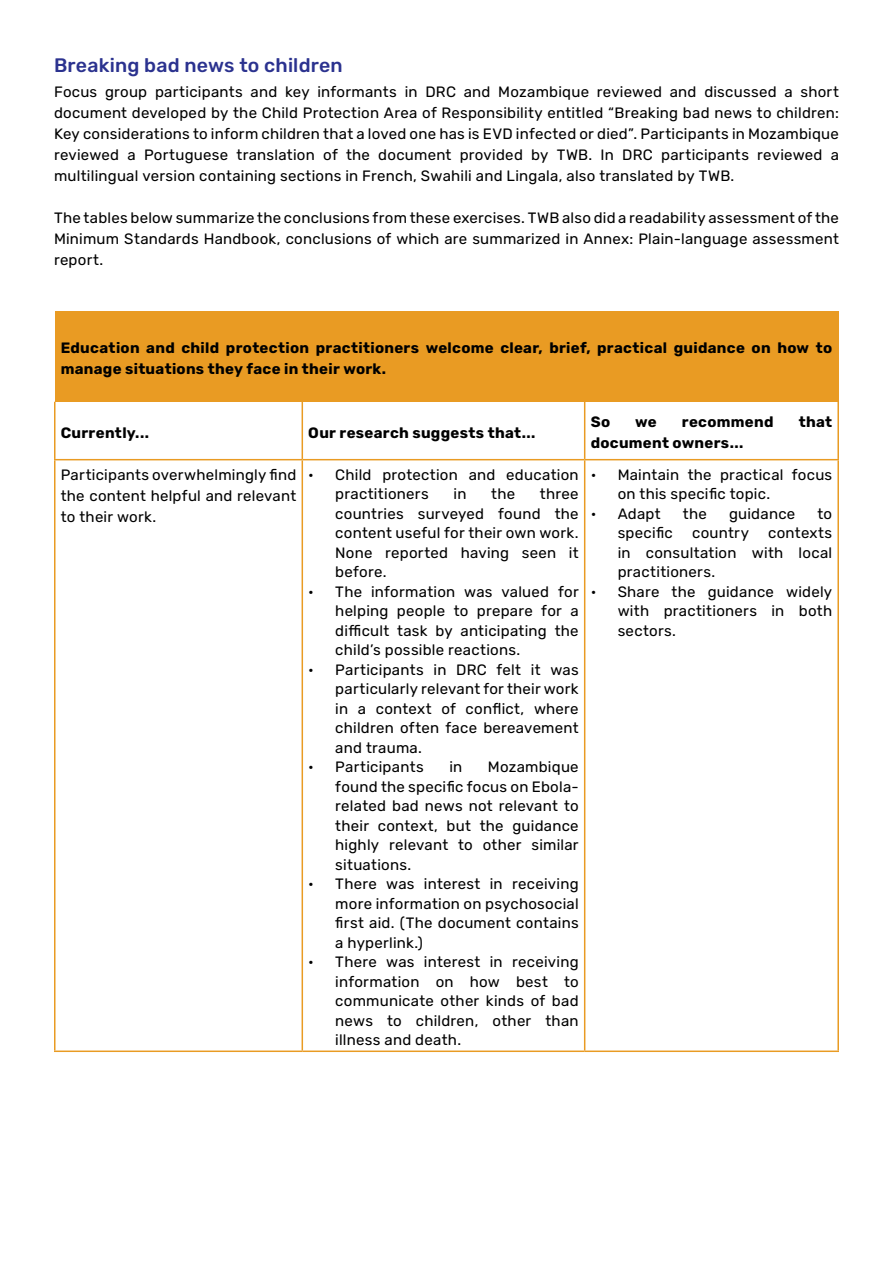
<style>
.page{position:relative;width:893px;height:1263px;background:#fff}
.page>*{position:absolute;margin:0;border:0;box-sizing:border-box;transform-origin:0 0}
.t1{font:500 19.5px "Rubik";letter-spacing:.01em;color:#2b328f}
.t2{font:15px/19.5px "Rubik";letter-spacing:.015em;color:#000;text-align:justify}
.t3{font:700 15px/21px "Rubik";letter-spacing:.02em;color:#000}
</style>
<div class="page">
<div style="left:55px;top:312px;width:783px;height:90px;background:#e99b23"></div>
<hr style="left:302px;top:402px;width:1px;height:57px;background:#e99b23">
<hr style="left:302px;top:460px;width:1px;height:590px;background:#e99b23">
<hr style="left:584px;top:402px;width:1px;height:57px;background:#e99b23">
<hr style="left:584px;top:460px;width:1px;height:590px;background:#e99b23">
<hr style="left:54px;top:402px;width:2px;height:57px;background:#e99b23">
<hr style="left:837px;top:402px;width:2px;height:57px;background:#e99b23">
<hr style="left:54px;top:459px;width:248px;height:1px;background:#e99b23">
<hr style="left:54px;top:460px;width:2px;height:590px;background:#e99b23">
<hr style="left:302px;top:459px;width:283px;height:1px;background:#e99b23">
<hr style="left:585px;top:459px;width:254px;height:1px;background:#e99b23">
<hr style="left:837px;top:460px;width:2px;height:590px;background:#e99b23">
<hr style="left:54px;top:1050px;width:248px;height:2px;background:#e99b23">
<hr style="left:302px;top:1050px;width:283px;height:2px;background:#e99b23">
<hr style="left:585px;top:1050px;width:254px;height:2px;background:#e99b23">
<h1 class="t1" style="left:54px;top:55px;width:290px">Breaking bad news to children</h1>
<p class="t2" style="left:54px;top:82px;width:786px;line-height:21px">Focus group participants and key informants in DRC and Mozambique reviewed and discussed a short document developed by the Child Protection Area of Responsibility entitled “Breaking bad news to children:<br>Key considerations to inform children that a loved one has is EVD infected or died”. Participants in Mozambique reviewed a Portuguese translation of the document provided by TWB. In DRC participants reviewed a multilingual version containing sections in French, Swahili and Lingala, also translated by TWB.</p>
<p class="t2" style="left:54px;top:208px;width:786px;line-height:21px">The tables below summarize the conclusions from these exercises. TWB also did a readability assessment of the Minimum Standards Handbook, conclusions of which are summarized in Annex: Plain-language assessment report.</p>
<p class="t3" style="left:61px;top:338px;width:773px">Education and child protection practitioners welcome clear, brief, practical guidance on how to manage situations they face in their work.</p>
<p class="t3" style="left:61px;top:422px;width:90px">Currently...</p>
<p class="t3" style="left:308px;top:422px;width:229px">Our research suggests that...</p>
<p class="t2" style="left:61px;top:464px;width:237px;line-height:21px">Participants overwhelmingly find the content helpful and relevant to their work.</p>
<p class="t2" style="left:335px;top:465px;width:245px;text-indent:-27px">• Child protection and education practitioners</p>
<p class="t2" style="left:453px;top:485px;width:14px">in</p>
<p class="t2" style="left:491px;top:485px;width:25px">the</p>
<p class="t2" style="left:335px;top:485px;width:245px;text-align:left;text-indent:205px">three countries surveyed found the content useful for their own work.<br>None reported having seen it before.</p>
<p class="t2" style="left:335px;top:582px;width:245px;text-indent:-27px">• The information was valued for helping people to prepare for a difficult task by anticipating the child’s possible reactions.</p>
<p class="t2" style="left:335px;top:660px;width:245px;text-indent:-27px">• Participants in DRC felt it was particularly relevant for their work in a context of conflict, where children often face bereavement and trauma.</p>
<p class="t2" style="left:308px;top:758px;width:117px">• Participants</p>
<p class="t2" style="left:449px;top:758px;width:14px">in</p>
<p class="t2" style="left:335px;top:758px;width:245px;text-indent:153px">Mozambique found the specific focus on Ebola&shy;related bad news not relevant to their context, but the guidance highly relevant to other similar situations.</p>
<p class="t2" style="left:335px;top:875px;width:245px;text-indent:-27px">• There was interest in receiving more information on psychosocial first aid. (The document contains a hyperlink.)</p>
<p class="t2" style="left:335px;top:953px;width:245px;text-indent:-27px">• There was interest in receiving information on how best to communicate other kinds of bad news to children, other than illness and death.</p>
<p class="t3" style="left:591px;top:412px;width:21px">So</p>
<p class="t3" style="left:635px;top:412px;width:23px">we</p>
<p class="t3" style="left:682px;top:412px;width:93px">recommend</p>
<p class="t3" style="left:799px;top:412px;width:35px">that</p>
<p class="t3" style="left:591px;top:433px;width:154px">document owners...</p>
<p class="t2" style="left:618px;top:465px;width:216px;text-indent:-27px">• Maintain the practical focus on this specific topic.</p>
<p class="t2" style="left:591px;top:504px;width:72px">• Adapt</p>
<p class="t2" style="left:683px;top:504px;width:25px">the</p>
<p class="t2" style="left:729px;top:504px;width:68px">guidance</p>
<p class="t2" style="left:817px;top:504px;width:16px">to</p>
<p class="t2" style="left:618px;top:524px;width:57px">specific</p>
<p class="t2" style="left:692px;top:524px;width:58px">country</p>
<p class="t2" style="left:618px;top:524px;width:216px;text-indent:151px">contexts in consultation with local practitioners.</p>
<p class="t2" style="left:618px;top:582px;width:216px;text-indent:-27px">• Share the guidance widely with practitioners in both sectors.</p>
</div>
